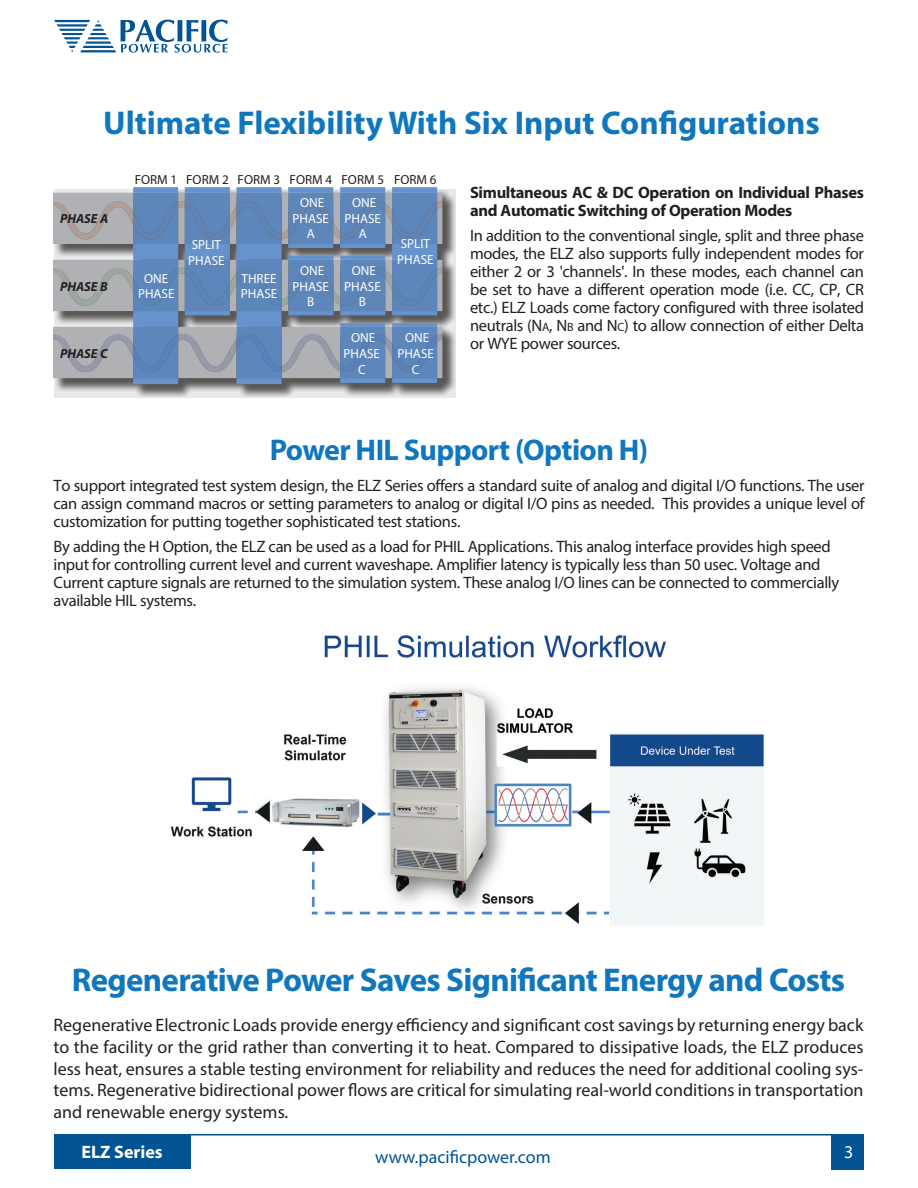
<style>
.page{position:relative;width:918px;height:1188px;background:#fff}
.page>*{position:absolute;margin:0;border:0;box-sizing:border-box;transform-origin:0 0}
.Header_Level_2{font:700 33px "Myriad Pro";letter-spacing:-.02em;color:#1077be}
.Header_Level_2-2{font:700 33px "Myriad Pro";color:#1077be}
.Header_Level_2-3{font:700 30px "Myriad Pro";letter-spacing:-.02em;color:#1077be}
.t1{font:18px/21.6px "Myriad Pro";color:#231f20;text-align:justify}
.Standard_level_1{font:18px "Myriad Pro";color:#015393}
.t2{font:700 18px "Myriad Pro";color:#fff}
.t3{font:18px "Myriad Pro";color:#fff}
.t4{font:16.5px/18px "Myriad Pro";letter-spacing:-.02em;color:#231f20;text-align:justify}
.t5{font:700 16.5px/18px "Myriad Pro";letter-spacing:-.02em;color:#231f20}
.t6{font:13.2px/15.9px "Myriad Pro";color:#fff;text-align:center}
.t7{font:13.2px "Myriad Pro";color:#231f20}
.t8{font:italic 700 13.2px "Myriad Pro";color:#231f20}
.s1{font-size:12px}
</style>
<div class="page">
<div style="left:54px;top:1134px;width:136px;height:34px;background:#015393"></div>
<hr style="left:189px;top:1134px;width:645px;height:2px;background:#015393">
<div style="left:832px;top:1134px;width:32px;height:35px;background:#015393"></div>
<svg style="left:54px;top:20px;width:174px;height:33px"></svg>
<svg style="left:55px;top:189px;width:401px;height:208px;background:#a9a7a7"></svg>
<svg style="left:53px;top:187px;width:389px;height:197px;background:#7a92b2"></svg>
<img style="left:170px;top:635px;width:594px;height:291px">
<p class="Header_Level_2-2" style="left:103px;top:102px;width:718px">Ultimate Flexibility With Six Input Configurations</p>
<p class="t8" style="left:60px;top:210px;width:50px">PHASE A</p>
<p class="t8" style="left:60px;top:278px;width:49px">PHASE B</p>
<p class="t8" style="left:60px;top:345px;width:49px">PHASE C</p>
<p class="t7" style="left:135px;top:171px;width:303px">FORM 1 FORM 2 FORM 3 FORM 4 FORM 5 FORM 6</p>
<p class="t6" style="left:293px;top:194px;width:38px">ONE<br>PHASE<br>A</p>
<p class="t6" style="left:293px;top:262px;width:38px">ONE<br>PHASE<br>B</p>
<p class="t6" style="left:344px;top:262px;width:38px">ONE<br>PHASE<br>B</p>
<p class="t6" style="left:345px;top:194px;width:38px">ONE<br>PHASE<br>A</p>
<p class="t6" style="left:188px;top:236px;width:38px;text-align:left">SPLIT<br>PHASE</p>
<p class="t6" style="left:397px;top:235px;width:38px;text-align:left">SPLIT<br>PHASE</p>
<p class="t6" style="left:138px;top:270px;width:38px">ONE<br>PHASE</p>
<p class="t6" style="left:241px;top:270px;width:38px;text-align:left">THREE<br>PHASE</p>
<p class="t6" style="left:344px;top:330px;width:38px">ONE<br>PHASE<br>C</p>
<p class="t6" style="left:397px;top:330px;width:38px">ONE<br>PHASE<br>C</p>
<p class="t5" style="left:470px;top:183px;width:395px">Simultaneous AC &amp; DC Operation on Individual Phases and Automatic Switching of Operation Modes</p>
<p class="t4" style="left:470px;top:226px;width:396px">In addition to the conventional single, split and three phase modes, the ELZ also supports fully independent modes for either 2 or 3 'channels'. In these modes, each channel can be set to have a different operation mode (i.e. CC, CP, CR etc.) ELZ Loads come factory configured with three isolated neutrals (N<span class="s1">A</span>, N<span class="s1">B</span> and N<span class="s1">C</span>) to allow connection of either Delta or WYE power sources.</p>
<p class="Header_Level_2-3" style="left:270px;top:431px;width:380px">Power HIL Support (Option H)</p>
<p class="t4" style="left:54px;top:476px;width:813px">To support integrated test system design, the ELZ Series offers a standard suite of analog and digital I/O functions. The user can assign command macros or setting parameters to analog or digital I/O pins as needed. This provides a unique level of customization for putting together sophisticated test stations.</p>
<p class="t4" style="left:54px;top:538px;width:787px;text-align:left">By adding the H Option, the ELZ can be used as a load for PHIL Applications. This analog interface provides high speed input for controlling current level and current waveshape. Amplifier latency is typically less than 50 usec. Voltage and Current capture signals are returned to the simulation system. These analog I/O lines can be connected to commercially available HIL systems.</p>
<p class="Header_Level_2" style="left:72px;top:958px;width:775px">Regenerative Power Saves Significant Energy and Costs</p>
<p class="t1" style="left:54px;top:1014px;width:812px">Regenerative Electronic Loads provide energy efficiency and significant cost savings by returning energy back to the facility or the grid rather than converting it to heat. Compared to dissipative loads, the ELZ produces less heat, ensures a stable testing environment for reliability and reduces the need for additional cooling sys&shy;tems. Regenerative bidirectional power flows are critical for simulating real-world conditions in transportation and renewable energy systems.</p>
<p class="t2" style="left:81px;top:1140px;width:83px">ELZ Series</p>
<p class="Standard_level_1" style="left:375px;top:1146px;width:177px">www.pacificpower.com</p>
<p class="t3" style="left:844px;top:1141px;width:11px">3</p>
</div>
